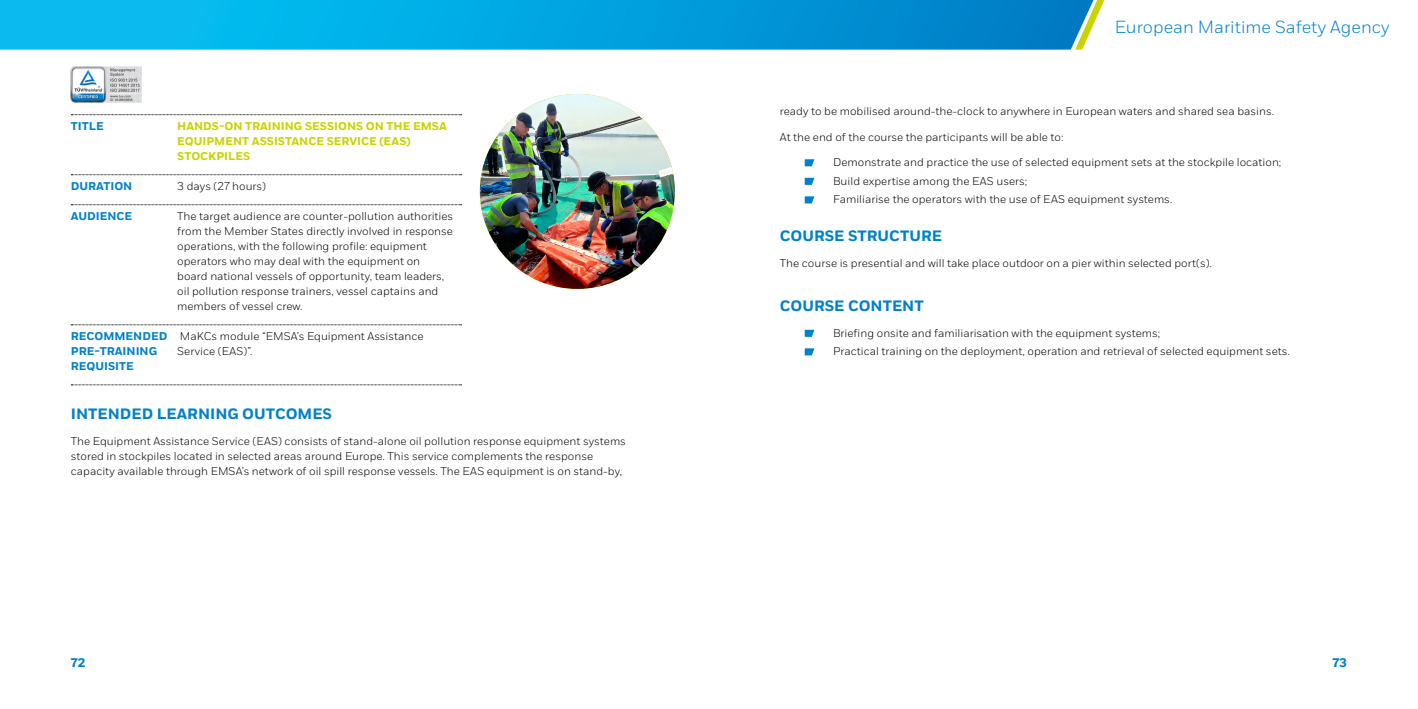
<style>
.page{position:relative;width:1418px;height:709px;background:#fff}
.page>*{position:absolute;margin:0;border:0;box-sizing:border-box;transform-origin:0 0}
.t1{font:300 17.5px "Fort";color:#0081c9}
.t2{font:700 15px "Fort";color:#0081c9}
.t3{font:700 12.5px "Fort";color:#0081c9}
.t4{font:300 11.25px/15px "Fort";color:#000}
.t5{font:700 11.25px/15px "Fort";color:#c8d300}
.t6{font:700 11.25px "Fort";color:#0081c9}
.s1{font-weight:700;color:#0081c9}
</style>
<div class="page">
<svg style="left:71px;top:114px;width:390px;height:1px"></svg>
<svg style="left:71px;top:174px;width:390px;height:1px"></svg>
<svg style="left:71px;top:204px;width:390px;height:1px"></svg>
<svg style="left:71px;top:324px;width:390px;height:1px"></svg>
<svg style="left:71px;top:384px;width:390px;height:1px"></svg>
<svg style="left:804px;top:159px;width:10px;height:7px"></svg>
<svg style="left:804px;top:178px;width:10px;height:7px"></svg>
<svg style="left:804px;top:196px;width:10px;height:7px"></svg>
<svg style="left:804px;top:330px;width:10px;height:7px"></svg>
<svg style="left:804px;top:348px;width:10px;height:7px"></svg>
<img style="left:480px;top:94px;width:195px;height:195px;border-radius:97px">
<svg style="left:0;top:0;width:1075px;height:50px;background:#04a3df"></svg>
<svg style="left:1075px;top:0;width:30px;height:50px"></svg>
<img style="left:71px;top:66px;width:71px;height:36px">
<p class="t6" style="left:71px;top:119px;width:34px">TITLE</p>
<p class="t5" style="left:177px;top:119px;width:271px">HANDS-ON TRAINING SESSIONS ON THE EMSA<br>EQUIPMENT ASSISTANCE SERVICE (EAS)<br>STOCKPILES</p>
<p class="t6" style="left:71px;top:179px;width:63px">DURATION</p>
<p class="t4" style="left:177px;top:179px;width:90px">3 days (27 hours)</p>
<p class="t6" style="left:71px;top:209px;width:63px">AUDIENCE</p>
<p class="t4" style="left:177px;top:209px;width:277px">The target audience are counter-pollution authorities from the Member States directly involved in response operations, with the following profile: equipment operators who may deal with the equipment on board national vessels of opportunity, team leaders, oil pollution response trainers, vessel captains and members of vessel crew.</p>
<p class="t4" style="left:71px;top:329px;width:354px"><span class="s1">RECOMMENDED</span> MaKCs module “EMSA’s Equipment Assistance<br><span class="s1">PRE-TRAINING</span></p>
<p class="t4" style="left:177px;top:344px;width:77px">Service (EAS)”.</p>
<p class="t6" style="left:71px;top:359px;width:64px">REQUISITE</p>
<h2 class="t2" style="left:71px;top:405px;width:263px">INTENDED LEARNING OUTCOMES</h2>
<p class="t4" style="left:71px;top:433px;width:556px">The Equipment Assistance Service (EAS) consists of stand-alone oil pollution response equipment systems stored in stockpiles located in selected areas around Europe. This service complements the response capacity available through EMSA’s network of oil spill response vessels. The EAS equipment is on stand-by,</p>
<h1 class="t1" style="left:1114px;top:16px;width:276px">European Maritime Safety Agency</h1>
<p class="t4" style="left:780px;top:104px;width:496px">ready to be mobilised around-the-clock to anywhere in European waters and shared sea basins.</p>
<p class="t4" style="left:780px;top:129px;width:285px">At the end of the course the participants will be able to:</p>
<p class="t4" style="left:833px;top:153px;width:450px;line-height:18.5px">Demonstrate and practice the use of selected equipment sets at the stockpile location;<br>Build expertise among the EAS users;<br>Familiarise the operators with the use of EAS equipment systems.</p>
<h2 class="t2" style="left:780px;top:226px;width:164px">COURSE STRUCTURE</h2>
<p class="t4" style="left:780px;top:255px;width:433px">The course is presential and will take place outdoor on a pier within selected port(s).</p>
<h2 class="t2" style="left:780px;top:297px;width:145px">COURSE CONTENT</h2>
<p class="t4" style="left:833px;top:324px;width:458px;line-height:18.5px">Briefing onsite and familiarisation with the equipment systems;<br>Practical training on the deployment, operation and retrieval of selected equipment sets.</p>
<p class="t3" style="left:71px;top:655px;width:16px">72</p>
<p class="t3" style="left:1332px;top:655px;width:16px">73</p>
</div>
